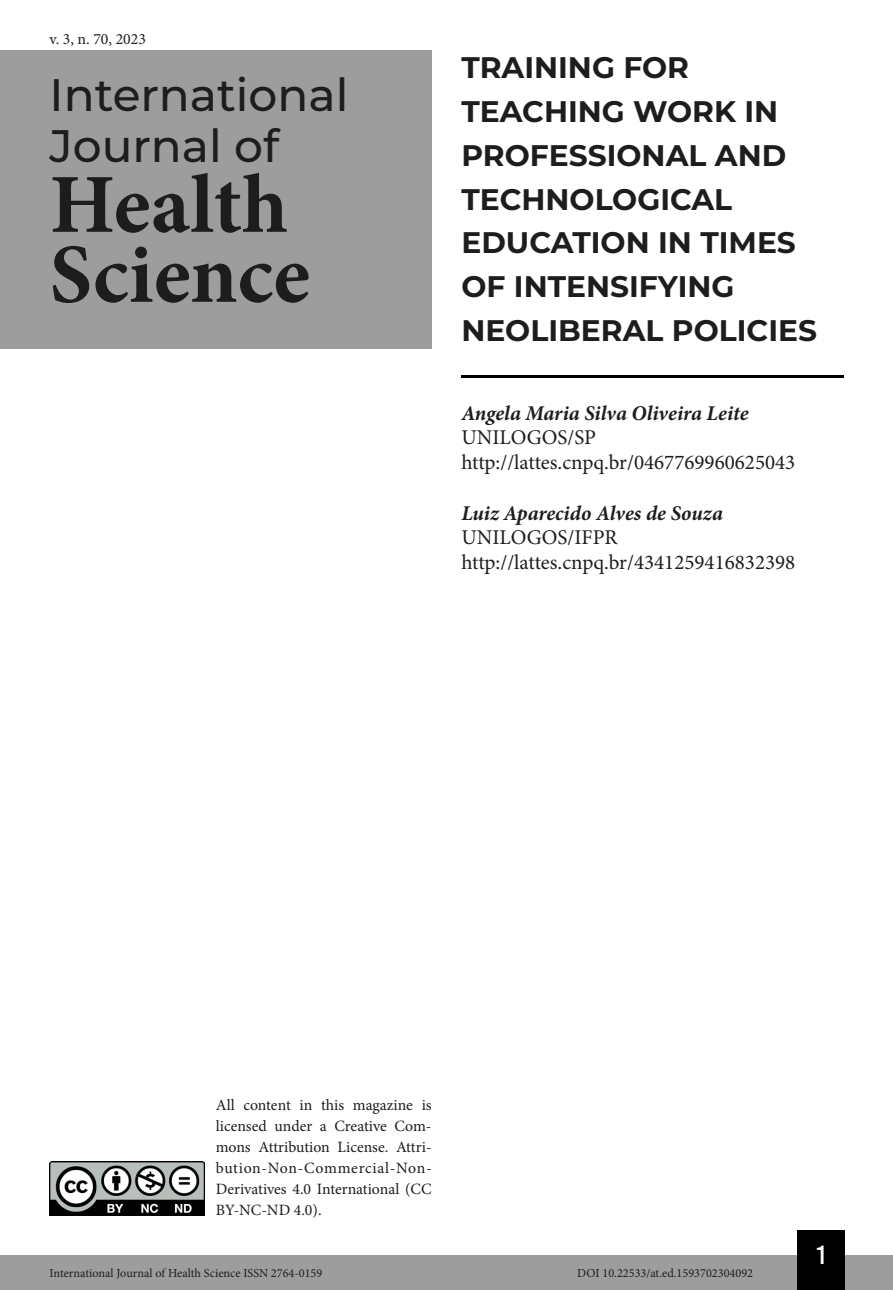
<style>
.page{position:relative;width:893px;height:1290px;background:#fff}
.page>*{position:absolute;margin:0;border:0;box-sizing:border-box;transform-origin:0 0}
.t1{font:700 84px/70px "Minion Pro";color:#1d1d1b}
.t2{font:500 45.5px/50.8px "Montserrat";color:#1d1d1b}
.t3{font:700 29.75px/43.8px "Montserrat";color:#1d1d1b}
.t4{font:26.25px "Bebas Kai";color:#fff}
.t5{font:21px/24.5px "Minion Pro";color:#1d1d1b}
.t6{font:italic 700 21px "Minion Pro";color:#1d1d1b}
.t7{font:15.75px/21px "Minion Pro";color:#1d1d1b;text-align:justify}
.t8{font:12.25px "Minion Pro";color:#1d1d1b}
</style>
<div class="page">
<div style="left:0;top:1255px;width:893px;height:35px;background:#9d9d9d"></div>
<div style="left:797px;top:1230px;width:48px;height:60px;background:#000"></div>
<img style="left:50px;top:1161px;width:154px;height:54px">
<div style="left:0;top:50px;width:432px;height:298px;background:#9d9d9d"></div>
<hr style="left:461px;top:375px;width:382px;height:3px;background:#000">
<p class="t7" style="left:50px;top:28px;width:98px">v. 3, n. 70, 2023</p>
<h2 class="t2" style="left:50px;top:68px;width:300px">International<br>Journal of</h2>
<h1 class="t1" style="left:50px;top:169px;width:262px">Health<br>Science</h1>
<h3 class="t3" style="left:461px;top:44px;width:357px">TRAINING FOR<br>TEACHING WORK IN<br>PROFESSIONAL AND<br>TECHNOLOGICAL<br>EDUCATION IN TIMES<br>OF INTENSIFYING<br>NEOLIBERAL POLICIES</h3>
<h3 class="t6" style="left:461px;top:398px;width:289px">Angela Maria Silva Oliveira Leite</h3>
<h3 class="t5" style="left:461px;top:425px;width:335px">UNILOGOS/SP http://lattes.cnpq.br/0467769960625043</h3>
<h3 class="t6" style="left:461px;top:498px;width:263px">Luiz Aparecido Alves de Souza</h3>
<h3 class="t5" style="left:461px;top:525px;width:335px">UNILOGOS/IFPR http://lattes.cnpq.br/4341259416832398</h3>
<p class="t7" style="left:216px;top:1095px;width:217px">All content in this magazine is licensed under a Creative Com&shy;mons Attribution License. Attri&shy;bution-Non-Commercial-Non-Derivatives 4.0 International (CC BY-NC-ND 4.0).</p>
<h3 class="t4" style="left:817px;top:1241px;width:10px">1</h3>
<p class="t8" style="left:50px;top:1265px;width:274px">International Journal of Health Science ISSN 2764-0159</p>
<p class="t8" style="left:577px;top:1265px;width:177px">DOI 10.22533/at.ed.1593702304092</p>
</div>
